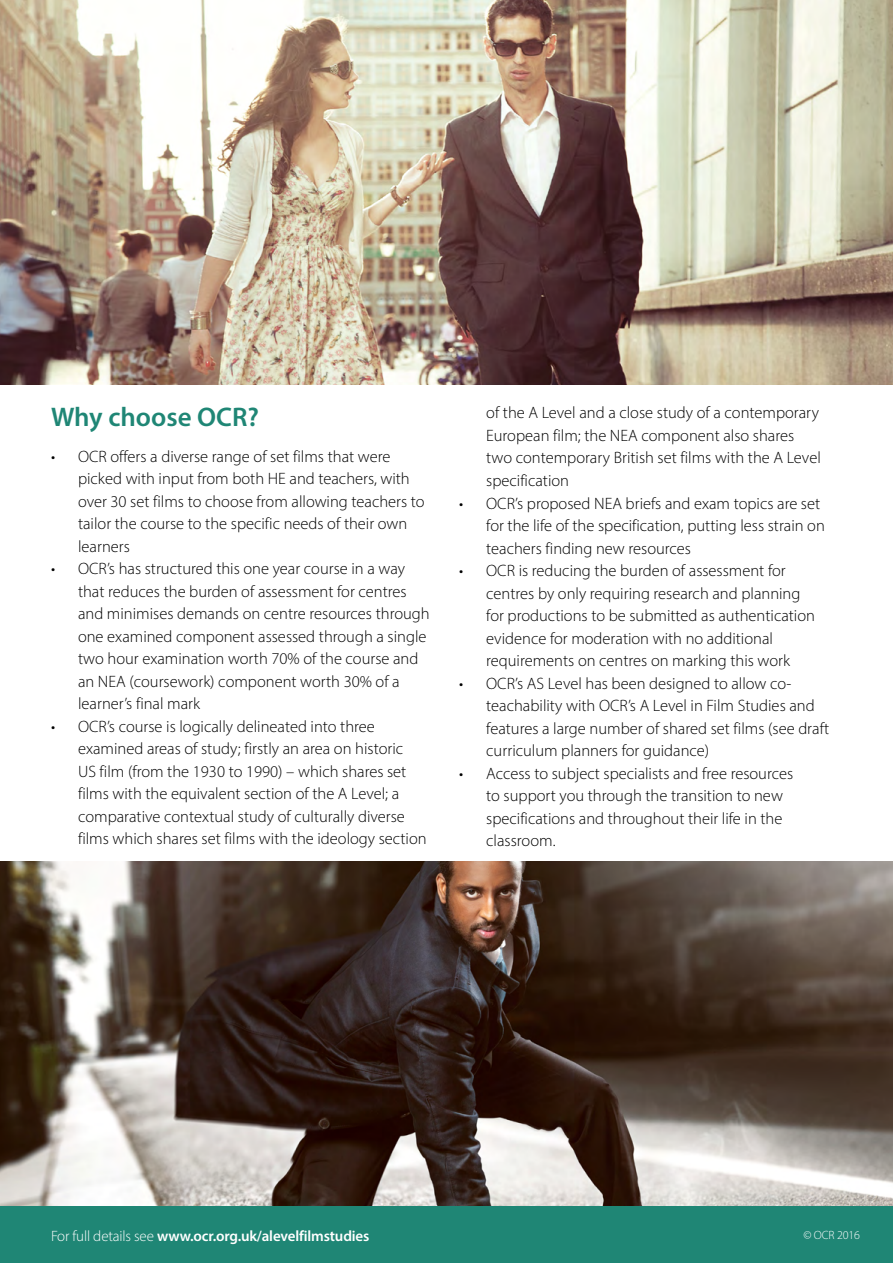
<style>
.page{position:relative;width:893px;height:1263px;background:#fff}
.page>*{position:absolute;margin:0;border:0;box-sizing:border-box;transform-origin:0 0}
.Blue_heading{font:600 27px "Myriad Pro";color:#1f8675}
.t1{font:300 16.5px/22.5px "Myriad Pro";color:#000}
.body{font:600 15px "Myriad Pro";letter-spacing:-.01em;color:#fff}
.t2{font:300 12px "Myriad Pro";letter-spacing:-.01em;color:#fff}
.s1{font-weight:300}
</style>
<div class="page">
<div style="left:0;top:1205px;width:893px;height:58px;background:#1f8675"></div>
<img style="left:0;top:0;width:893px;height:385px">
<img style="left:0;top:861px;width:893px;height:344px">
<p class="Blue_heading" style="left:51px;top:400px;width:209px">Why choose OCR?</p>
<p class="t1" style="left:78px;top:445px;width:348px;text-indent:-27px">• OCR offers a diverse range of set films that were picked with input from both HE and teachers, with over 30 set films to choose from allowing teachers to tailor the course to the specific needs of their own learners</p>
<p class="t1" style="left:78px;top:557px;width:353px;text-indent:-27px">• OCR’s has structured this one year course in a way that reduces the burden of assessment for centres and minimises demands on centre resources through one examined component assessed through a single two hour examination worth 70% of the course and an NEA (coursework) component worth 30% of a learner’s final mark</p>
<p class="t1" style="left:78px;top:715px;width:350px;text-indent:-27px">• OCR’s course is logically delineated into three examined areas of study; firstly an area on historic<br>US film (from the 1930 to 1990) – which shares set films with the equivalent section of the A Level; a comparative contextual study of culturally diverse films which shares set films with the ideology section</p>
<p class="t1" style="left:486px;top:402px;width:336px">of the A Level and a close study of a contemporary European film; the NEA component also shares two contemporary British set films with the A Level specification</p>
<p class="t1" style="left:486px;top:492px;width:340px;text-indent:-27px">• OCR’s proposed NEA briefs and exam topics are set for the life of the specification, putting less strain on teachers finding new resources</p>
<p class="t1" style="left:486px;top:559px;width:330px;text-indent:-27px">• OCR is reducing the burden of assessment for centres by only requiring research and planning for productions to be submitted as authentication evidence for moderation with no additional requirements on centres on marking this work</p>
<p class="t1" style="left:486px;top:672px;width:344px;text-indent:-27px">• OCR’s AS Level has been designed to allow co&shy;teachability with OCR’s A Level in Film Studies and features a large number of shared set films (see draft curriculum planners for guidance)</p>
<p class="t1" style="left:486px;top:762px;width:308px;text-indent:-27px">• Access to subject specialists and free resources to support you through the transition to new specifications and throughout their life in the classroom.</p>
<p class="body" style="left:51px;top:1227px;width:320px"><span class="s1">For full details see</span> www.ocr.org.uk/alevelfilmstudies</p>
<p class="t2" style="left:803px;top:1228px;width:58px">© OCR 2016</p>
</div>
